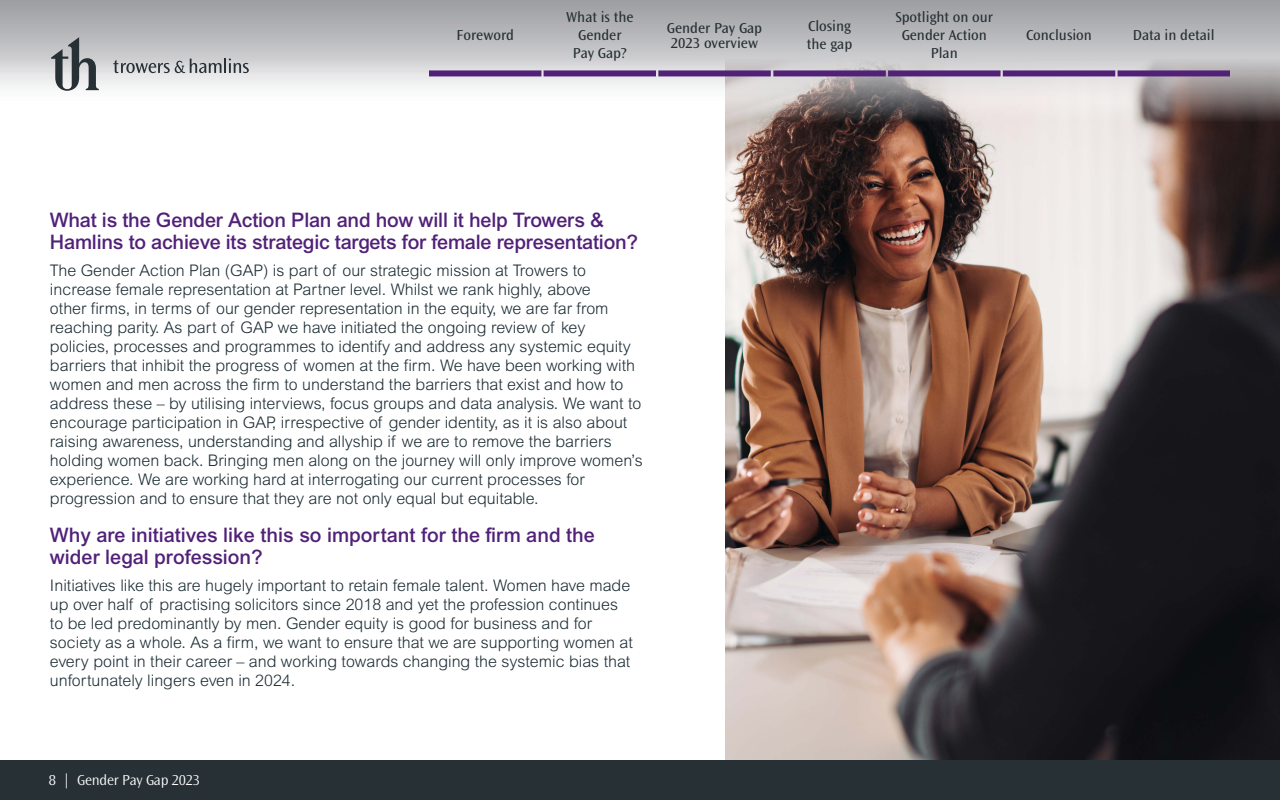
<style>
.page{position:relative;width:1280px;height:800px;background:#fff}
.page>*{position:absolute;margin:0;border:0;box-sizing:border-box;transform-origin:0 0}
.Sub_Heading{font:500 20px/22px "Arial MT Std";letter-spacing:-.01em;color:#512178}
.Body{font:300 16px/19px "Arial MT Std";color:#1b2c33}
.t1{font:15px/18px "Ocean Sans Std";color:#273035;text-align:center}
.t2{font:300 15px "Ocean Sans Std";letter-spacing:-.01em;color:#fff}
</style>
<div class="page">
<img style="left:725px;top:122px;width:555px;height:638px">
<div style="left:0;top:760px;width:1280px;height:40px;background:#273035"></div>
<svg style="left:0;top:0;width:1280px;height:122px"></svg>
<svg style="left:51px;top:37px;width:48px;height:54px;background:#969a9d"></svg>
<svg style="left:113px;top:58px;width:136px;height:15px;background:#a9abae"></svg>
<div style="left:544px;top:70px;width:112px;height:6px;background:#512178"></div>
<div style="left:429px;top:70px;width:112px;height:6px;background:#512178"></div>
<div style="left:658px;top:70px;width:113px;height:6px;background:#512178"></div>
<div style="left:773px;top:70px;width:113px;height:6px;background:#512178"></div>
<div style="left:1003px;top:70px;width:112px;height:6px;background:#512178"></div>
<div style="left:888px;top:70px;width:113px;height:6px;background:#512178"></div>
<div style="left:1118px;top:70px;width:112px;height:6px;background:#512178"></div>
<p class="t1" style="left:566px;top:9px;width:69px">What is the<br>Gender<br>Pay Gap?</p>
<p class="t1" style="left:895px;top:9px;width:99px">Spotlight on our<br>Gender Action<br>Plan</p>
<p class="t1" style="left:456px;top:27px;width:59px">Foreword</p>
<p class="t1" style="left:667px;top:20px;width:97px;line-height:15.5px;text-align:left">Gender Pay Gap<br>2023 overview</p>
<p class="t1" style="left:807px;top:18px;width:47px;text-align:left">Closing the gap</p>
<p class="t1" style="left:1026px;top:27px;width:67px">Conclusion</p>
<p class="t1" style="left:1133px;top:27px;width:83px">Data in detail</p>
<p class="Sub_Heading" style="left:50px;top:208px;width:590px">What is the Gender Action Plan and how will it help Trowers &amp;<br>Hamlins to achieve its strategic targets for female representation?</p>
<p class="Body" style="left:50px;top:261px;width:594px">The Gender Action Plan (GAP) is part of our strategic mission at Trowers to increase female representation at Partner level. Whilst we rank highly, above<br>other firms, in terms of our gender representation in the equity, we are far from reaching parity. As part of GAP we have initiated the ongoing review of key policies, processes and programmes to identify and address any systemic equity barriers that inhibit the progress of women at the firm. We have been working with women and men across the firm to understand the barriers that exist and how to address these – by utilising interviews, focus groups and data analysis. We want to encourage participation in GAP, irrespective of gender identity, as it is also about raising awareness, understanding and allyship if we are to remove the barriers holding women back. Bringing men along on the journey will only improve women’s experience. We are working hard at interrogating our current processes for progression and to ensure that they are not only equal but equitable.</p>
<p class="Sub_Heading" style="left:50px;top:524px;width:546px">Why are initiatives like this so important for the firm and the wider legal profession?</p>
<p class="Body" style="left:50px;top:576px;width:584px">Initiatives like this are hugely important to retain female talent. Women have made up over half of practising solicitors since 2018 and yet the profession continues to be led predominantly by men. Gender equity is good for business and for society as a whole. As a firm, we want to ensure that we are supporting women at every point in their career – and working towards changing the systemic bias that unfortunately lingers even in 2024.</p>
<p class="t2" style="left:49px;top:772px;width:153px">8 | Gender Pay Gap 2023</p>
</div>
